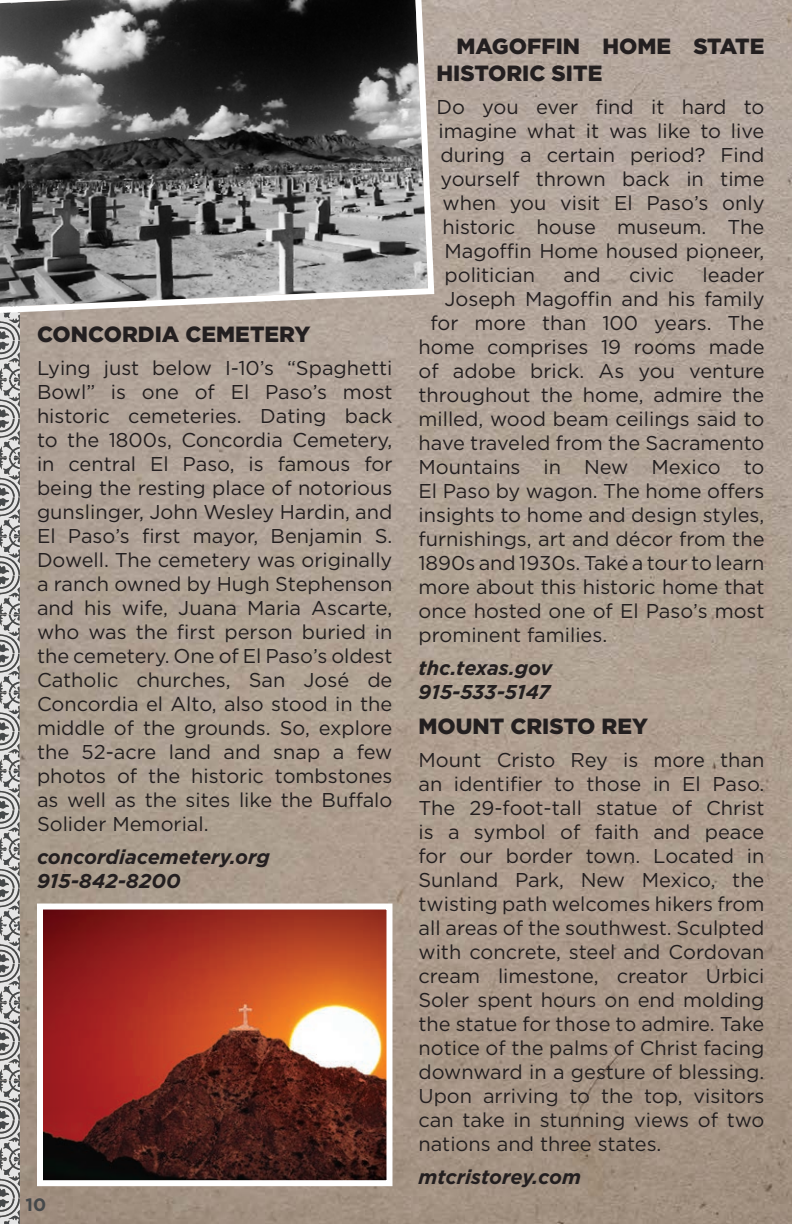
<style>
.page{position:relative;width:792px;height:1224px;background:#fff}
.page>*{position:absolute;margin:0;border:0;box-sizing:border-box;transform-origin:0 0}
.Body_Sub_titile{font:900 22px/26.4px "Gotham HTF";color:#231f20}
.t1{font:20px/24px "Gotham HTF";color:#231f20;text-align:justify}
.t2{font:italic 700 20px/24px "Gotham HTF";color:#231f20}
.t3{font:700 18px "Gotham HTF";color:#45484a}
.t4{font:700 16px "Gotham HTF";color:#000}
</style>
<div class="page">
<img style="left:20px;top:0;width:771px;height:1224px">
<svg style="left:0;top:316px;width:20px;height:908px;background:#a8a8a8"></svg>
<hr style="left:791px;top:0;width:1px;height:1224px;background:#45484a">
<img style="left:791px;top:0;width:1px;height:1222px">
<svg style="left:34px;top:901px;width:362px;height:288px;background:#92483a"></svg>
<svg style="left:0;top:0;width:437px;height:316px;background:#6b6a6a"></svg>
<p class="Body_Sub_titile" style="left:37px;top:321px;width:275px">CONCORDIA CEMETERY</p>
<p class="t1" style="left:37px;top:356px;width:357px">Lying just below I-10’s “Spaghetti Bowl” is one of El Paso’s most historic cemeteries. Dating back to the 1800s, Concordia Cemetery, in central El Paso, is famous for being the resting place of notorious gunslinger, John Wesley Hardin, and El Paso’s first mayor, Benjamin S.<br>Dowell. The cemetery was originally a ranch owned by Hugh Stephenson and his wife, Juana Maria Ascarte, who was the first person buried in the cemetery. One of El Paso’s oldest Catholic churches, San José de Concordia el Alto, also stood in the middle of the grounds. So, explore the 52-acre land and snap a few photos of the historic tombstones as well as the sites like the Buffalo Solider Memorial.</p>
<p class="t2" style="left:37px;top:845px;width:234px">concordiacemetery.org<br>915-842-8200</p>
<p class="t4" style="left:22px;top:1194px;width:20px">10</p>
<p class="t3" style="left:26px;top:1194px;width:22px">10</p>
<p class="Body_Sub_titile" style="left:437px;top:33px;width:330px;text-indent:20px">MAGOFFIN HOME STATE<br>HISTORIC SITE</p>
<p class="t1" style="left:436px;top:94px;width:329px">Do you ever find it hard to</p>
<p class="t1" style="left:438px;top:118px;width:327px">imagine what it was like to live</p>
<p class="t1" style="left:440px;top:142px;width:326px">during a certain period? Find</p>
<p class="t1" style="left:440px;top:166px;width:326px">yourself thrown back in time</p>
<p class="t1" style="left:442px;top:190px;width:324px">when you visit El Paso’s only</p>
<p class="t1" style="left:442px;top:214px;width:323px">historic house museum. The</p>
<p class="t1" style="left:444px;top:238px;width:321px">Magoffin Home housed pioneer,</p>
<p class="t1" style="left:444px;top:262px;width:92px">politician</p>
<p class="t1" style="left:564px;top:262px;width:39px">and</p>
<p class="t1" style="left:629px;top:262px;width:47px">civic</p>
<p class="t1" style="left:703px;top:262px;width:63px">leader</p>
<p class="t1" style="left:444px;top:286px;width:322px">Joseph Magoffin and his family</p>
<p class="t1" style="left:430px;top:310px;width:335px">for more than 100 years. The</p>
<p class="t1" style="left:418px;top:334px;width:348px">home comprises 19 rooms made</p>
<p class="t1" style="left:418px;top:358px;width:348px">of adobe brick. As you venture</p>
<p class="t1" style="left:418px;top:382px;width:347px">throughout the home, admire the</p>
<p class="t1" style="left:418px;top:406px;width:347px">milled, wood beam ceilings said to</p>
<p class="t1" style="left:418px;top:430px;width:348px">have traveled from the Sacramento</p>
<p class="t1" style="left:418px;top:454px;width:347px">Mountains in New Mexico to</p>
<p class="t1" style="left:418px;top:478px;width:348px">El Paso by wagon. The home offers</p>
<p class="t1" style="left:418px;top:502px;width:347px">insights to home and design styles,</p>
<p class="t1" style="left:418px;top:526px;width:348px">furnishings, art and décor from the</p>
<p class="t1" style="left:418px;top:550px;width:347px">1890s and 1930s. Take a tour to learn</p>
<p class="t1" style="left:418px;top:574px;width:348px">more about this historic home that</p>
<p class="t1" style="left:418px;top:598px;width:347px">once hosted one of El Paso’s most</p>
<p class="t1" style="left:418px;top:622px;width:190px">prominent families.</p>
<p class="t2" style="left:418px;top:656px;width:135px">thc.texas.gov<br>915-533-5147</p>
<p class="Body_Sub_titile" style="left:418px;top:713px;width:231px">MOUNT CRISTO REY</p>
<p class="t1" style="left:418px;top:748px;width:348px">Mount Cristo Rey is more than an identifier to those in El Paso.<br>The 29-foot-tall statue of Christ is a symbol of faith and peace for our border town. Located in Sunland Park, New Mexico, the twisting path welcomes hikers from all areas of the southwest. Sculpted with concrete, steel and Cordovan cream limestone, creator Urbici Soler spent hours on end molding the statue for those to admire. Take notice of the palms of Christ facing downward in a gesture of blessing.<br>Upon arriving to the top, visitors can take in stunning views of two nations and three states.</p>
<p class="t2" style="left:418px;top:1165px;width:164px">mtcristorey.com</p>
</div>
